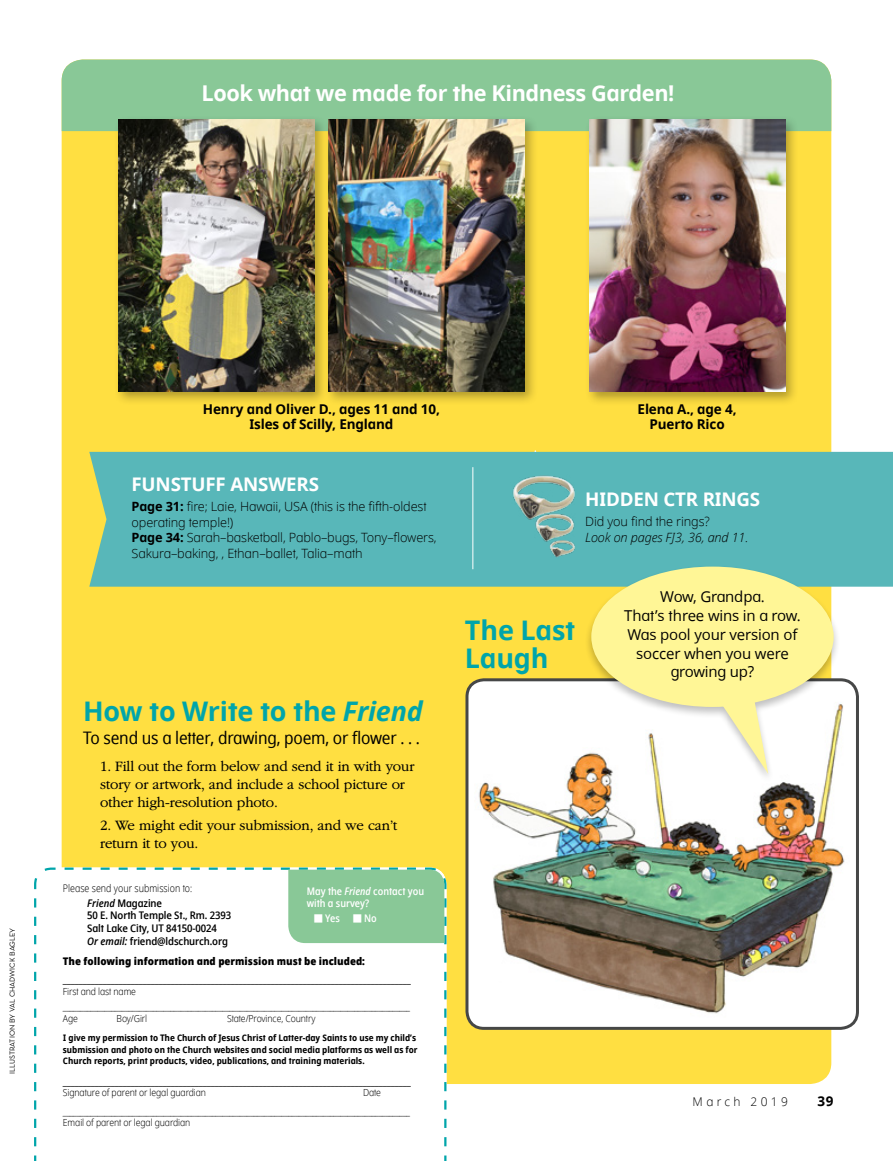
<style>
.page{position:relative;width:893px;height:1161px;background:#fff}
.page>*{position:absolute;margin:0;border:0;box-sizing:border-box;transform-origin:0 0}
.Write_to_Friend__Las{font:27px/28.5px "Dots Solid lds Lat Bold";letter-spacing:-.01em;color:#00a5aa}
.FIGimg_para{font:21.75px "Dots Solid lds Lat Bold";letter-spacing:-.02em;color:#fff}
.Funstuff_Answers__Hi{font:18.75px "Dots Solid lds Lat Bold";letter-spacing:-.01em;color:#fff}
.t1{font:17.25px "Dots Solid Condlds Lat";letter-spacing:-.01em;color:#000}
.t2{font:300 15px/18px "Garamondlds Lat Plus";letter-spacing:-.01em;color:#000}
.Speech_bubble_text{font:15px/18.8px "Dots Solidlds Lat";letter-spacing:-.01em;color:#000;text-align:center}
.QUOTE-BIO_para{font:13.5px/15px "Dots Solid lds Lat Bold";letter-spacing:-.01em;color:#000;text-align:center}
.Folio_R{font:13.5px "Dots Solid lds Lat Bold";color:#000}
.Funstuff_Answers__Hi-2{font:300 12.75px/15.8px "Dots Solidlds Lat";letter-spacing:-.01em;color:#000}
.Funstuff_Answers__Hi-3{font:italic 300 12.75px/15.8px "Dots Solidlds Lat";letter-spacing:-.01em;color:#000}
.Folio_R-2{font:300 12px "Dots Solidlds Lat";letter-spacing:.28em;color:#000}
.t3{font:10.5px "Dots Solid lds Lat Bold";color:#000;scale:.95 1}
.t4{font:600 10.5px "Dots Solid Condlds Lat";letter-spacing:-.01em;color:#000}
.t5{font:800 10.5px "Dots Solid Condlds Lat";color:#000}
.t6{font:600 10.5px/12.8px "Dots Solid Condlds Lat";color:#fff;scale:.95 1}
.t7{font:300 10.5px "Dots Solid Condlds Lat";color:#000;scale:.95 1}
.t8{font:300 9.75px "Dots Solid Condlds Lat";letter-spacing:-.01em;color:#000}
.t9{font:700 9px/11.2px "Dots Solid Condlds Lat";color:#000}
.t10{font:7.5px "Neutralds Lat Book Alt";color:#000}
.s1{font-family:"Dots Solid lds Lat Bold";font-weight:400}
.s2{font-family:"Dots Solidlds Lat";font-weight:700;font-style:italic}
.s3{font-style:italic}
.s4{font-size:12px}
.s5{font-style:normal}
</style>
<div class="page">
<div style="left:62px;top:60px;width:769px;height:1024px;background:#ffdf41;border-radius:21px"></div>
<div style="left:62px;top:60px;width:769px;height:71px;background:#89c897"></div>
<svg style="left:34px;top:866px;width:413px;height:295px"></svg>
<svg style="left:60px;top:867px;width:386px;height:294px"></svg>
<hr style="left:535px;top:451px;width:1px;height:94px;background:#fff">
<div style="left:467px;top:680px;width:390px;height:348px;background:#fff;border-radius:17px"></div>
<div style="left:465px;top:678px;width:394px;height:352px;border:3px solid #464747;border-radius:17px"></div>
<div style="left:89px;top:452px;width:804px;height:135px;background:#58b7b9"></div>
<img style="left:534px;top:522px;width:42px;height:20px">
<img style="left:549px;top:540px;width:27px;height:18px">
<img style="left:510px;top:474px;width:66px;height:48px">
<hr style="left:472px;top:467px;width:1px;height:102px;background:#fff">
<img style="left:478px;top:704px;width:367px;height:310px">
<div style="left:584px;top:564px;width:257px;height:220px;background:#000;opacity:.25"></div>
<div style="left:591px;top:567px;width:243px;height:140px;background:#fff696;border-radius:50%"></div>
<svg style="left:716px;top:699px;width:52px;height:75px"></svg>
<div style="left:114px;top:114px;width:424px;height:291px;background:#000;opacity:.3"></div>
<img style="left:119px;top:119px;width:195px;height:273px">
<img style="left:328px;top:119px;width:196px;height:273px">
<div style="left:584px;top:114px;width:214px;height:291px;background:#000;opacity:.3"></div>
<img style="left:589px;top:119px;width:196px;height:273px">
<p class="FIGimg_para" style="left:201px;top:77px;width:474px">Look what we made for the Kindness Garden!</p>
<p class="t10" style="left:7px;top:1074px;width:148px;rotate:-90deg">ILLUSTRATION BY VAL CHADWICK BAGLEY</p>
<p class="QUOTE-BIO_para" style="left:203px;top:402px;width:239px">Henry and Oliver D., ages 11 and 10,<br>Isles of Scilly, England</p>
<p class="QUOTE-BIO_para" style="left:638px;top:402px;width:101px">Elena A., age 4,<br>Puerto Rico</p>
<p class="Funstuff_Answers__Hi" style="left:132px;top:470px;width:189px">FUNSTUFF ANSWERS</p>
<p class="Funstuff_Answers__Hi-2" style="left:132px;top:498px;width:307px"><span class="s1">Page 31:</span> fire; Laie, Hawaii, USA (this is the fifth-oldest operating temple!)<br><span class="s1">Page 34:</span> Sarah–basketball, Pablo–bugs, Tony–flowers, Sakura–baking, , Ethan–ballet, Talia–math</p>
<p class="Write_to_Friend__Las" style="left:83px;top:697px;width:341px">How to Write to the <span class="s2">Friend</span></p>
<p class="t1" style="left:83px;top:725px;width:338px">To send us a letter, drawing, poem, or flower . . .</p>
<p class="t2" style="left:100px;top:757px;width:316px">1. Fill out the form below and send it in with your story or artwork, and include a school picture or other high-resolution photo.</p>
<p class="t2" style="left:100px;top:816px;width:299px">2. We might edit your submission, and we can’t return it to you.</p>
<p class="t7" style="left:63px;top:880px;width:138px">Please send your submission to:</p>
<p class="t6" style="left:307px;top:885px;width:125px">May the <span class="s3">Friend</span> contact you with a survey?</p>
<p class="t6" style="left:314px;top:912px;width:67px"><span class="s4">■</span> Yes <span class="s4">■</span> No</p>
<p class="t4" style="left:87px;top:895px;width:76px"><span class="s3">Friend</span> Magazine</p>
<p class="t4" style="left:87px;top:908px;width:145px">50 E. North Temple St., Rm. 2393</p>
<p class="t4" style="left:87px;top:920px;width:131px">Salt Lake City, UT 84150-0024</p>
<p class="t4" style="left:87px;top:933px;width:142px"><span class="s3">Or email:</span> friend@ldschurch.org</p>
<p class="t5" style="left:63px;top:953px;width:304px">The following information and permission must be included:</p>
<p class="t3" style="left:63px;top:971px;width:368px">_______________________________________________________________________________________</p>
<p class="t8" style="left:63px;top:984px;width:75px">First and last name</p>
<p class="t8" style="left:63px;top:1000px;width:349px">____________________________________________________________________________________________________</p>
<p class="t8" style="left:63px;top:1011px;width:17px">Age</p>
<p class="t8" style="left:117px;top:1011px;width:32px">Boy/Girl</p>
<p class="t8" style="left:227px;top:1011px;width:90px">State/Province, Country</p>
<p class="t9" style="left:63px;top:1032px;width:356px">I give my permission to The Church of Jesus Christ of Latter-day Saints to use my child’s submission and photo on the Church websites and social media platforms as well as for<br>Church reports, print products, video, publications, and training materials.</p>
<p class="t3" style="left:63px;top:1073px;width:368px">_______________________________________________________________________________________</p>
<p class="t8" style="left:63px;top:1085px;width:145px">Signature of parent or legal guardian</p>
<p class="t8" style="left:363px;top:1085px;width:20px">Date</p>
<p class="t8" style="left:63px;top:1104px;width:349px">____________________________________________________________________________________________________</p>
<p class="t8" style="left:63px;top:1115px;width:129px">Email of parent or legal guardian</p>
<p class="Funstuff_Answers__Hi" style="left:585px;top:485px;width:176px">HIDDEN CTR RINGS</p>
<p class="Funstuff_Answers__Hi-3" style="left:585px;top:514px;width:165px"><span class="s5">Did you find the rings?<br></span>Look on pages FJ3, 36, and 11.</p>
<p class="Write_to_Friend__Las" style="left:465px;top:616px;width:112px">The Last<br>Laugh</p>
<p class="Speech_bubble_text" style="left:624px;top:588px;width:178px">Wow, Grandpa.<br>That’s three wins in a row.<br>Was pool your version of soccer when you were growing up?</p>
<p class="Folio_R-2" style="left:693px;top:1092px;width:97px">March 2019</p>
<p class="Folio_R" style="left:817px;top:1090px;width:18px">39</p>
</div>
